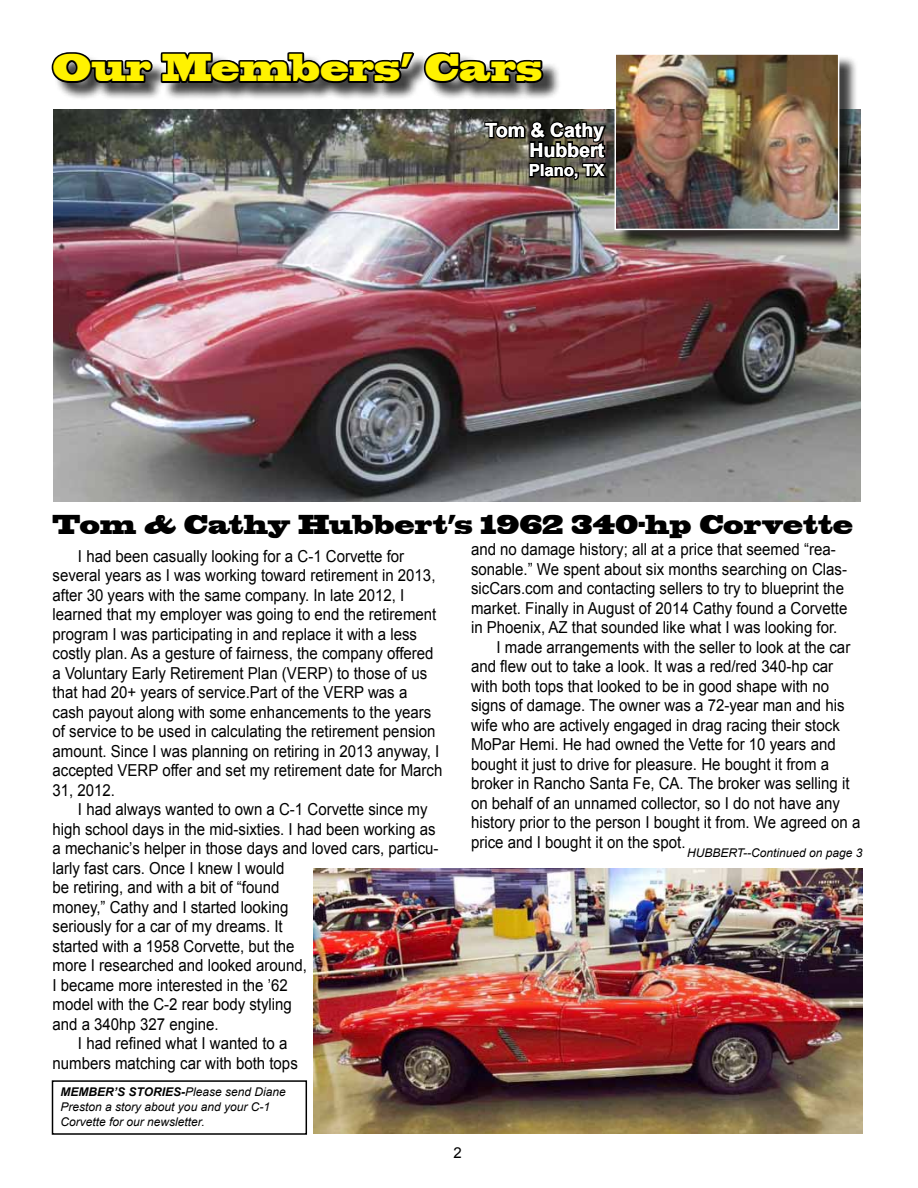
<style>
.page{position:relative;width:918px;height:1188px;background:#fff}
.page>*{position:absolute;margin:0;border:0;box-sizing:border-box;transform-origin:0 0}
.t1{font:36.3px "Blackoak Std";color:#fff200;scale:.6 1}
.t2{font:25.5px "Blackoak Std";color:#000;scale:.6 1}
.t3{font:700 19.5px/19.5px "Arial";color:#fff;text-align:right}
.t4{font:16.5px/19.5px "Arial";color:#000;scale:.91 1}
.t5{font:700 16.5px "Arial";color:#fff}
.t6{font:15px "Arial";color:#000}
.t7{font:italic 12px/15px "Arial";color:#000}
.s1{font-weight:700}
</style>
<div class="page">
<div style="left:52px;top:1080px;width:255px;height:55px;border:2px solid #000"></div>
<img style="left:54px;top:109px;width:806px;height:392px">
<svg style="left:483px;top:112px;width:127px;height:70px;background:#3b392f"></svg>
<div style="left:54px;top:54px;width:508px;height:47px;background:#000;opacity:.75"></div>
<svg style="left:51px;top:52px;width:494px;height:33px"></svg>
<img style="left:314px;top:869px;width:548px;height:265px">
<div style="left:617px;top:56px;width:241px;height:193px;background:#000;opacity:.75"></div>
<img style="left:617px;top:55px;width:220px;height:173px">
<div style="left:615px;top:53px;width:224px;height:177px;border:1px solid #fff"></div>
<h1 class="t1" style="left:52px;top:44px;width:818px">Our Members’ Cars</h1>
<p class="t3" style="left:485px;top:121px;width:120px">Tom &amp; Cathy<br>Hubbert</p>
<p class="t5" style="left:529px;top:160px;width:77px">Plano, TX</p>
<h2 class="t2" style="left:52px;top:507px;width:1336px">Tom &amp; Cathy Hubbert’s 1962 340-hp Corvette</h2>
<p class="t4" style="left:52px;top:546px;width:430px;text-indent:25px">I had been casually looking for a C-1 Corvette for several years as I was working toward retirement in 2013, after 30 years with the same company. In late 2012, I learned that my employer was going to end the retirement program I was participating in and replace it with a less costly plan. As a gesture of fairness, the company offered a Voluntary Early Retirement Plan (VERP) to those of us that had 20+ years of service.Part of the VERP was a cash payout along with some enhancements to the years of service to be used in calculating the retirement pension amount. Since I was planning on retiring in 2013 anyway, I accepted VERP offer and set my retirement date for March 31, 2012.</p>
<p class="t4" style="left:78px;top:800px;width:386px">I had always wanted to own a C-1 Corvette since my</p>
<p class="t4" style="left:52px;top:819px;width:422px">high school days in the mid-sixties. I had been working as</p>
<p class="t4" style="left:52px;top:839px;width:426px">a mechanic’s helper in those days and loved cars, particu-</p>
<p class="t4" style="left:52px;top:858px;width:256px">larly fast cars. Once I knew I would</p>
<p class="t4" style="left:52px;top:878px;width:251px">be retiring, and with a bit of “found</p>
<p class="t4" style="left:52px;top:897px;width:261px">money,” Cathy and I started looking</p>
<p class="t4" style="left:52px;top:917px;width:255px">seriously for a car of my dreams. It</p>
<p class="t4" style="left:52px;top:936px;width:267px">started with a 1958 Corvette, but the</p>
<p class="t4" style="left:52px;top:956px;width:281px">more I researched and looked around,</p>
<p class="t4" style="left:52px;top:975px;width:260px">I became more interested in the ’62</p>
<p class="t4" style="left:52px;top:995px;width:265px">model with the C-2 rear body styling</p>
<p class="t4" style="left:52px;top:1014px;width:184px">and a 340hp 327 engine.</p>
<p class="t4" style="left:78px;top:1034px;width:232px">I had refined what I wanted to a</p>
<p class="t4" style="left:52px;top:1053px;width:271px">numbers matching car with both tops</p>
<p class="t7" style="left:61px;top:1085px;width:227px"><span class="s1">MEMBER’S STORIES-</span>Please send Diane<br>Preston a story about you and your C-1<br>Corvette for our newsletter.</p>
<p class="t4" style="left:471px;top:540px;width:402px">and no damage history; all at a price that seemed “rea-</p>
<p class="t4" style="left:471px;top:559px;width:415px">sonable.” We spent about six months searching on Clas-</p>
<p class="t4" style="left:471px;top:579px;width:411px">sicCars.com and contacting sellers to try to blueprint the</p>
<p class="t4" style="left:471px;top:598px;width:415px">market. Finally in August of 2014 Cathy found a Corvette</p>
<p class="t4" style="left:471px;top:618px;width:404px">in Phoenix, AZ that sounded like what I was looking for.</p>
<p class="t4" style="left:496px;top:637px;width:390px">I made arrangements with the seller to look at the car</p>
<p class="t4" style="left:471px;top:657px;width:400px">and flew out to take a look. It was a red/red 340-hp car</p>
<p class="t4" style="left:471px;top:676px;width:395px">with both tops that looked to be in good shape with no</p>
<p class="t4" style="left:471px;top:696px;width:412px">signs of damage. The owner was a 72-year man and his</p>
<p class="t4" style="left:471px;top:715px;width:407px">wife who are actively engaged in drag racing their stock</p>
<p class="t4" style="left:471px;top:735px;width:402px">MoPar Hemi. He had owned the Vette for 10 years and</p>
<p class="t4" style="left:471px;top:754px;width:395px">bought it just to drive for pleasure. He bought it from a</p>
<p class="t4" style="left:471px;top:774px;width:418px">broker in Rancho Santa Fe, CA. The broker was selling it</p>
<p class="t4" style="left:471px;top:793px;width:407px">on behalf of an unnamed collector, so I do not have any</p>
<p class="t4" style="left:471px;top:813px;width:429px">history prior to the person I bought it from. We agreed on a</p>
<p class="t4" style="left:471px;top:832px;width:237px">price and I bought it on the spot.</p>
<p class="t7" style="left:687px;top:845px;width:177px">HUBBERT--Continued on page 3</p>
<p class="t6" style="left:454px;top:1143px;width:10px">2</p>
</div>
